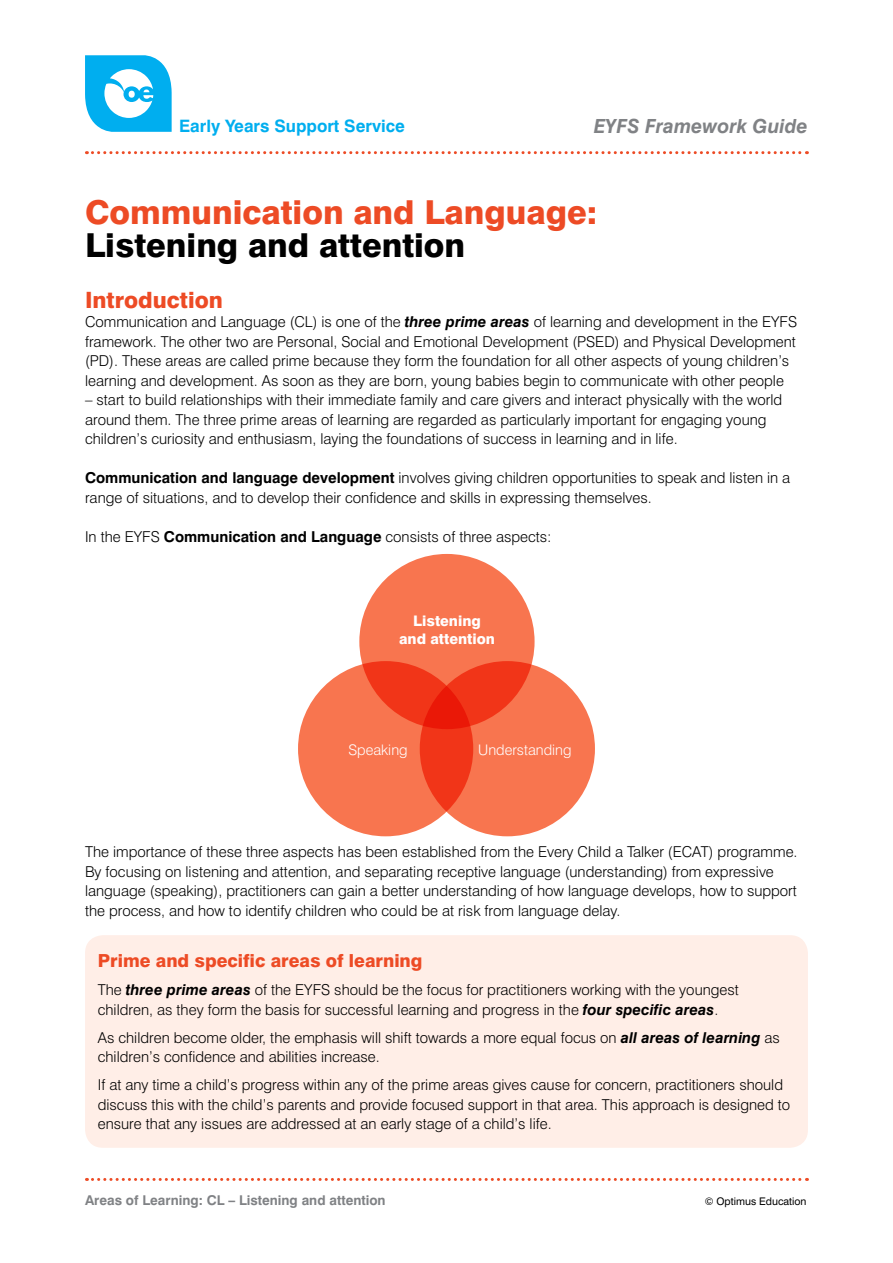
<style>
.page{position:relative;width:893px;height:1263px;background:#fff}
.page>*{position:absolute;margin:0;border:0;box-sizing:border-box;transform-origin:0 0}
.t1{font:800 33px "Swiss 721 BT";color:#ed4b25}
.t2{font:800 33px "Swiss 721 BT";color:#000}
.t3{font:800 22.5px "Swiss 721 BT";color:#ed4b25}
.t4{font:italic 700 19.5px "Swiss 721 BT";color:#808285}
.t5{font:800 18px "Swiss 721 BT";color:#ed4b25}
.t6{font:700 17.1px "Swiss 721 BT";color:#00aeef}
.t7{font:300 15px/19.5px "Swiss 721 BT";color:#000}
.t8{font:800 14.55px/17.2px "Swiss 721 BT";color:#fff;text-align:center}
.t9{font:300 14.55px "Swiss 721 BT";color:#fff}
.t10{font:700 13.5px "Swiss 721 BT";color:#808285}
.t11{font:10.5px "Swiss 721 BT";color:#000}
.s1{font-weight:700;font-style:italic}
.s2{font-weight:700}
</style>
<div class="page">
<svg style="left:86px;top:1178px;width:721px;height:3px"></svg>
<div style="left:359px;top:554px;width:176px;height:175px;background:#f8754f;border-radius:50%"></div>
<svg style="left:298px;top:661px;width:175px;height:175px;background:#f66a45"></svg>
<svg style="left:420px;top:661px;width:175px;height:175px;background:#f55e3c"></svg>
<div style="left:85px;top:935px;width:723px;height:213px;background:#ffeee7;border-radius:18px"></div>
<svg style="left:85px;top:55px;width:87px;height:77px"></svg>
<svg style="left:86px;top:151px;width:721px;height:3px"></svg>
<p class="t6" style="left:179px;top:116px;width:227px">Early Years Support Service</p>
<h3 class="t4" style="left:594px;top:114px;width:216px">EYFS Framework Guide</h3>
<h1 class="t1" style="left:85px;top:192px;width:514px">Communication and Language:</h1>
<h1 class="t2" style="left:85px;top:225px;width:382px">Listening and attention</h1>
<h2 class="t3" style="left:85px;top:286px;width:139px">Introduction</h2>
<p class="t7" style="left:85px;top:312px;width:714px">Communication and Language (CL) is one of the <span class="s1">three prime areas</span> of learning and development in the EYFS framework. The other two are Personal, Social and Emotional Development (PSED) and Physical Development (PD). These areas are called prime because they form the foundation for all other aspects of young children’s learning and development. As soon as they are born, young babies begin to communicate with other people</p>
<p class="t7" style="left:85px;top:390px;width:699px">– start to build relationships with their immediate family and care givers and interact physically with the world around them. The three prime areas of learning are regarded as particularly important for engaging young children’s curiosity and enthusiasm, laying the foundations of success in learning and in life.</p>
<p class="t7" style="left:85px;top:468px;width:707px"><span class="s2">Communication and language development</span> involves giving children opportunities to speak and listen in a range of situations, and to develop their confidence and skills in expressing themselves.</p>
<p class="t7" style="left:85px;top:526px;width:468px">In the EYFS <span class="s2">Communication and Language</span> consists of three aspects:</p>
<p class="t8" style="left:399px;top:612px;width:97px">Listening and attention</p>
<p class="t9" style="left:348px;top:741px;width:61px">Speaking</p>
<p class="t9" style="left:478px;top:741px;width:95px">Understanding</p>
<p class="t7" style="left:85px;top:842px;width:714px">The importance of these three aspects has been established from the Every Child a Talker (ECAT) programme.<br>By focusing on listening and attention, and separating receptive language (understanding) from expressive language (speaking), practitioners can gain a better understanding of how language develops, how to support the process, and how to identify children who could be at risk from language delay.</p>
<p class="t5" style="left:98px;top:950px;width:326px">Prime and specific areas of learning</p>
<p class="t7" style="left:98px;top:980px;width:643px">The <span class="s1">three prime areas</span> of the EYFS should be the focus for practitioners working with the youngest children, as they form the basis for successful learning and progress in the <span class="s1">four specific areas</span>.</p>
<p class="t7" style="left:98px;top:1028px;width:684px">As children become older, the emphasis will shift towards a more equal focus on <span class="s1">all areas of learning</span> as children’s confidence and abilities increase.</p>
<p class="t7" style="left:98px;top:1075px;width:694px">If at any time a child’s progress within any of the prime areas gives cause for concern, practitioners should discuss this with the child’s parents and provide focused support in that area. This approach is designed to ensure that any issues are addressed at an early stage of a child’s life.</p>
<p class="t10" style="left:85px;top:1192px;width:302px">Areas of Learning: CL – Listening and attention</p>
<p class="t11" style="left:705px;top:1194px;width:103px">© Optimus Education</p>
</div>
